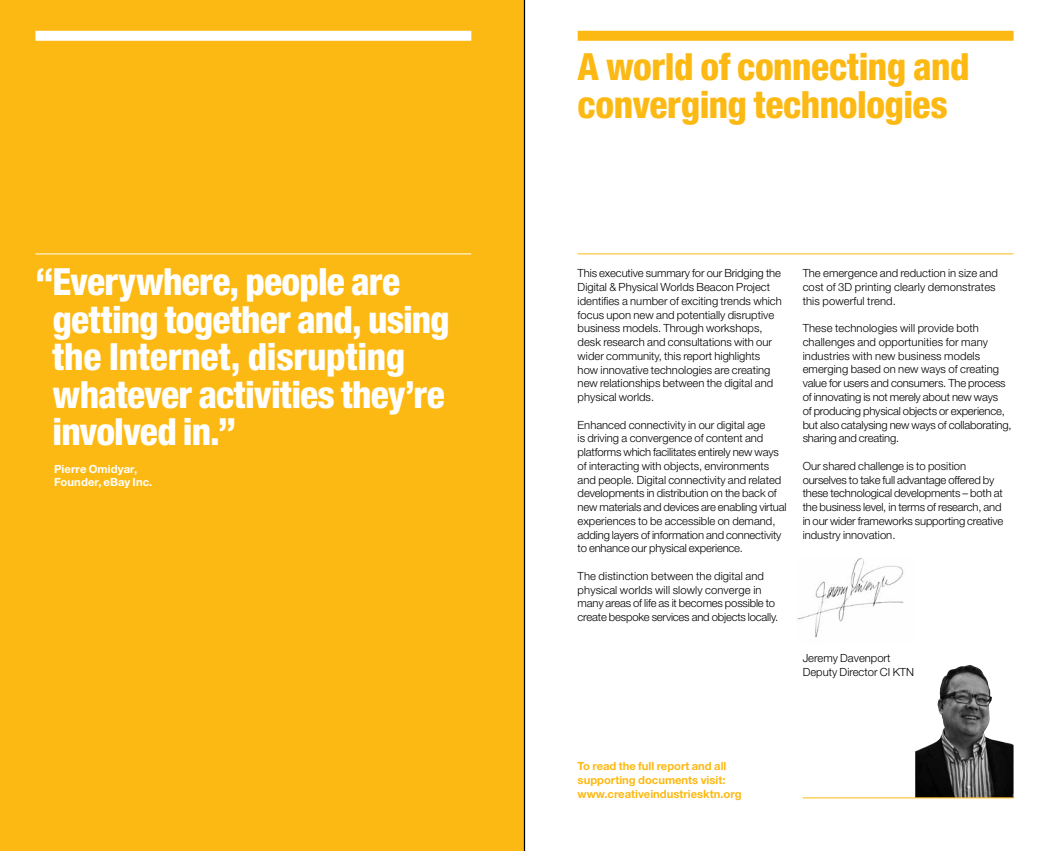
<style>
.page{position:relative;width:1049px;height:851px;background:#fff}
.page>*{position:absolute;margin:0;border:0;box-sizing:border-box;transform-origin:0 0}
.t1{font:800 condensed 37.5px/37.5px "Helvetica Neue LT";letter-spacing:-.02em;color:#fff}
.t2{font:800 condensed 37.5px/37.5px "Helvetica Neue LT";letter-spacing:-.015em;color:#fdb913}
.t3{font:300 11.25px/13.8px "Helvetica Neue LT";color:#000}
.t4{font:700 11.25px/13.8px "Helvetica Neue LT";color:#fdb913}
.t5{font:700 11.25px/13.8px "Helvetica Neue LT";letter-spacing:.01em;color:#fff}
</style>
<div class="page">
<img style="left:915px;top:665px;width:98px;height:132px">
<img style="left:797px;top:558px;width:107px;height:80px">
<div style="left:578px;top:31px;width:435px;height:10px;background:#fdb913"></div>
<hr style="left:578px;top:253px;width:435px;height:1px;background:#fdb913">
<div style="left:0;top:0;width:524px;height:850px;background:#fdb913"></div>
<div style="left:35px;top:31px;width:436px;height:10px;background:#fff"></div>
<hr style="left:35px;top:253px;width:436px;height:1px;background:#fff">
<hr style="left:803px;top:797px;width:210px;height:1px;background:#fdb913">
<hr style="left:524px;top:0;width:1px;height:850px;background:#000">
<h1 class="t1" style="left:53px;top:262px;width:399px;text-indent:-17px">“Everywhere, people are getting together and, using the Internet, disrupting whatever activities they’re involved in.”</h1>
<p class="t5" style="left:54px;top:461px;width:100px">Pierre Omidyar,<br>Founder, eBay Inc.</p>
<h1 class="t2" style="left:578px;top:47px;width:393px">A world of connecting and converging technologies</h1>
<p class="t3" style="left:578px;top:266px;width:206px">This executive summary for our Bridging the Digital &amp; Physical Worlds Beacon Project identifies a number of exciting trends which focus upon new and potentially disruptive business models. Through workshops, desk research and consultations with our wider community, this report highlights how innovative technologies are creating new relationships between the digital and physical worlds.</p>
<p class="t3" style="left:578px;top:417px;width:210px">Enhanced connectivity in our digital age<br>is driving a convergence of content and platforms which facilitates entirely new ways of interacting with objects, environments and people. Digital connectivity and related developments in distribution on the back of new materials and devices are enabling virtual experiences to be accessible on demand, adding layers of information and connectivity to enhance our physical experience.</p>
<p class="t3" style="left:578px;top:568px;width:202px">The distinction between the digital and physical worlds will slowly converge in many areas of life as it becomes possible to create bespoke services and objects locally.</p>
<p class="t3" style="left:803px;top:266px;width:197px">The emergence and reduction in size and cost of 3D printing clearly demonstrates this powerful trend.</p>
<p class="t3" style="left:803px;top:321px;width:210px">These technologies will provide both challenges and opportunities for many industries with new business models emerging based on new ways of creating value for users and consumers. The process of innovating is not merely about new ways<br>of producing physical objects or experience, but also catalysing new ways of collaborating, sharing and creating.</p>
<p class="t3" style="left:803px;top:458px;width:202px">Our shared challenge is to position ourselves to take full advantage offered by these technological developments – both at the business level, in terms of research, and in our wider frameworks supporting creative industry innovation.</p>
<p class="t3" style="left:803px;top:651px;width:113px">Jeremy Davenport<br>Deputy Director CI KTN</p>
<p class="t4" style="left:578px;top:758px;width:165px">To read the full report and all supporting documents visit: www.creativeindustriesktn.org</p>
</div>
